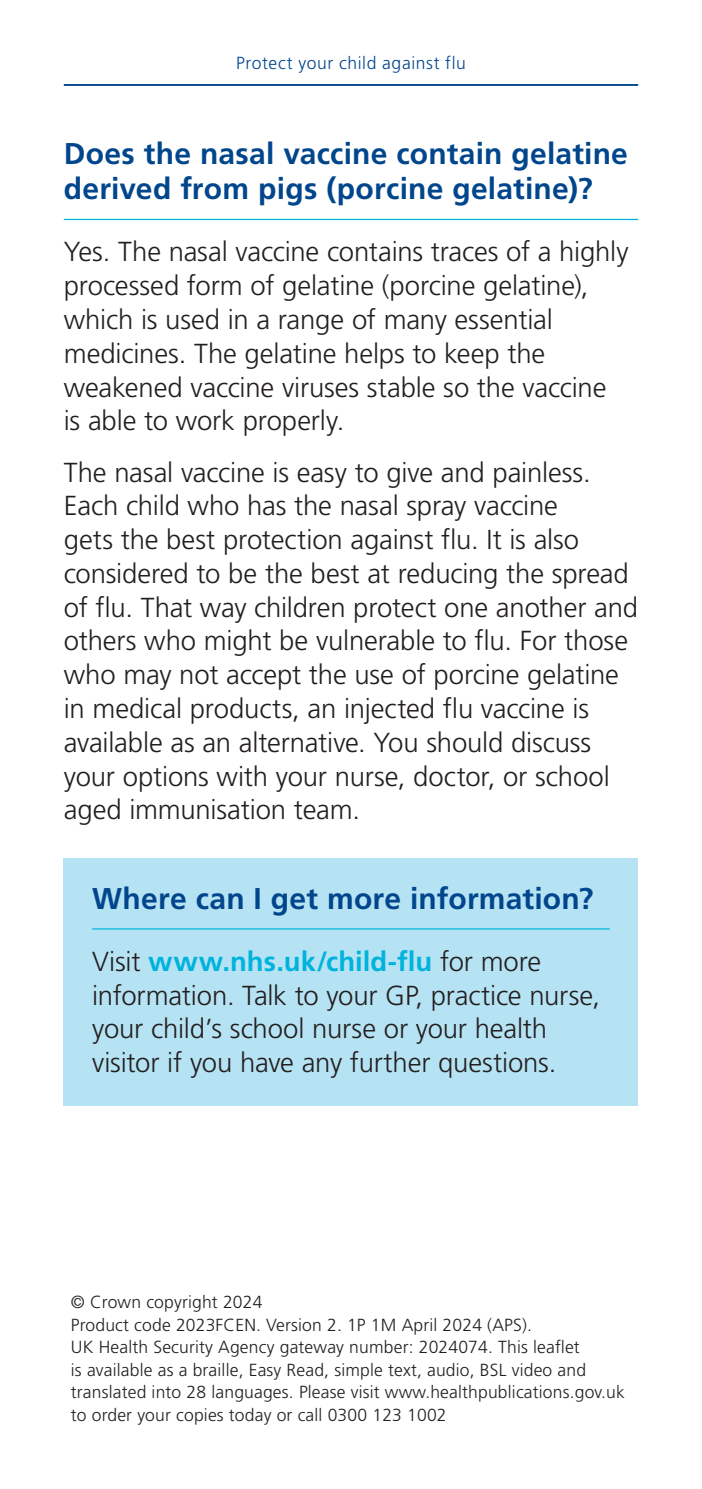
<style>
.page{position:relative;width:702px;height:1489px;background:#fff}
.page>*{position:absolute;margin:0;border:0;box-sizing:border-box;transform-origin:0 0}
.t1{font:700 30px/35px "Frutiger LT Pro";letter-spacing:.01em;color:#01468c}
.Body{font:300 27.5px/33.8px "Frutiger LT Pro";letter-spacing:-.005em;color:#231f20}
.t2{font:300 17.5px/22.5px "Frutiger LT Pro";letter-spacing:.01em;color:#231f20}
.t3{font:300 17.5px "Frutiger LT Pro";letter-spacing:.035em;color:#01468c}
.s1{font-weight:700;color:#00b3dc}
</style>
<div class="page">
<hr style="left:64px;top:84px;width:574px;height:2px;background:#01468c">
<hr style="left:64px;top:219px;width:574px;height:1px;background:#00b3dc">
<div style="left:64px;top:857px;width:574px;height:248px;background:#b6e3f3"></div>
<hr style="left:92px;top:928px;width:517px;height:1px;background:#00b3dc">
<p class="t3" style="left:236px;top:52px;width:231px">Protect your child against flu</p>
<h2 class="t1" style="left:64px;top:136px;width:565px">Does the nasal vaccine contain gelatine derived from pigs (porcine gelatine)?</h2>
<p class="Body" style="left:64px;top:235px;width:566px">Yes. The nasal vaccine contains traces of a highly processed form of gelatine (porcine gelatine), which is used in a range of many essential medicines. The gelatine helps to keep the weakened vaccine viruses stable so the vaccine is able to work properly.</p>
<p class="Body" style="left:64px;top:455px;width:575px">The nasal vaccine is easy to give and painless.<br>Each child who has the nasal spray vaccine<br>gets the best protection against flu. It is also considered to be the best at reducing the spread of flu. That way children protect one another and others who might be vulnerable to flu. For those who may not accept the use of porcine gelatine in medical products, an injected flu vaccine is available as an alternative. You should discuss your options with your nurse, doctor, or school aged immunisation team.</p>
<h2 class="t1" style="left:92px;top:880px;width:503px">Where can I get more information?</h2>
<p class="Body" style="left:92px;top:944px;width:509px">Visit <span class="s1">www.nhs.uk/child-flu</span> for more information. Talk to your GP, practice nurse, your child’s school nurse or your health visitor if you have any further questions.</p>
<p class="t2" style="left:71px;top:1290px;width:555px">© Crown copyright 2024<br>Product code 2023FCEN. Version 2. 1P 1M April 2024 (APS).<br>UK Health Security Agency gateway number: 2024074. This leaflet<br>is available as a braille, Easy Read, simple text, audio, BSL video and translated into 28 languages. Please visit www.healthpublications.gov.uk to order your copies today or call 0300 123 1002</p>
</div>
